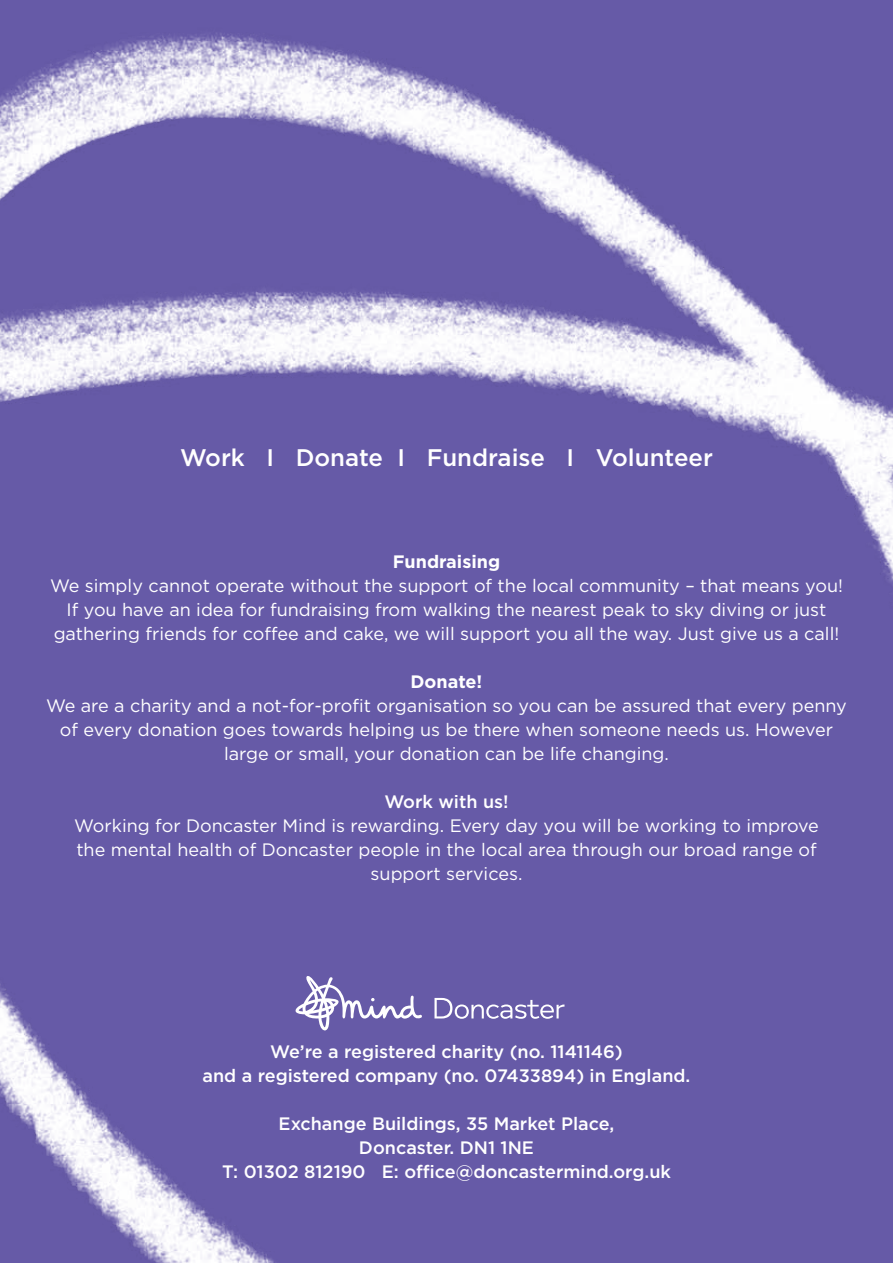
<style>
.page{position:relative;width:893px;height:1263px;background:#fff}
.page>*{position:absolute;margin:0;border:0;box-sizing:border-box;transform-origin:0 0}
.t1{font:500 24px "Gotham";color:#fff}
.t2{font:18px/24px "Gotham";color:#fff;text-align:center}
.t3{font:500 18px/24px "Gotham";color:#fff;text-align:center}
.t4{font:700 18px "Gotham";color:#fff}
</style>
<div class="page">
<img style="left:0;top:0;width:893px;height:1263px">
<svg style="left:296px;top:976px;width:126px;height:54px"></svg>
<svg style="left:434px;top:998px;width:130px;height:21px;background:#8c83bd"></svg>
<h1 class="t1" style="left:180px;top:441px;width:534px">Work I Donate I Fundraise I Volunteer</h1>
<p class="t4" style="left:393px;top:550px;width:109px">Fundraising</p>
<p class="t2" style="left:50px;top:573px;width:794px">We simply cannot operate without the support of the local community – that means you!<br>If you have an idea for fundraising from walking the nearest peak to sky diving or just gathering friends for coffee and cake, we will support you all the way. Just give us a call!</p>
<p class="t4" style="left:411px;top:670px;width:73px">Donate!</p>
<p class="t2" style="left:46px;top:693px;width:802px">We are a charity and a not-for-profit organisation so you can be assured that every penny of every donation goes towards helping us be there when someone needs us. However large or small, your donation can be life changing.</p>
<p class="t3" style="left:384px;top:789px;width:126px">Work with us!</p>
<p class="t2" style="left:74px;top:813px;width:746px">Working for Doncaster Mind is rewarding. Every day you will be working to improve the mental health of Doncaster people in the local area through our broad range of support services.</p>
<p class="t3" style="left:203px;top:1039px;width:489px">We’re a registered charity (no. 1141146)<br>and a registered company (no. 07433894) in England.</p>
<p class="t3" style="left:222px;top:1111px;width:450px">Exchange Buildings, 35 Market Place,<br>Doncaster. DN1 1NE<br>T: 01302 812190 E: office@doncastermind.org.uk</p>
</div>
